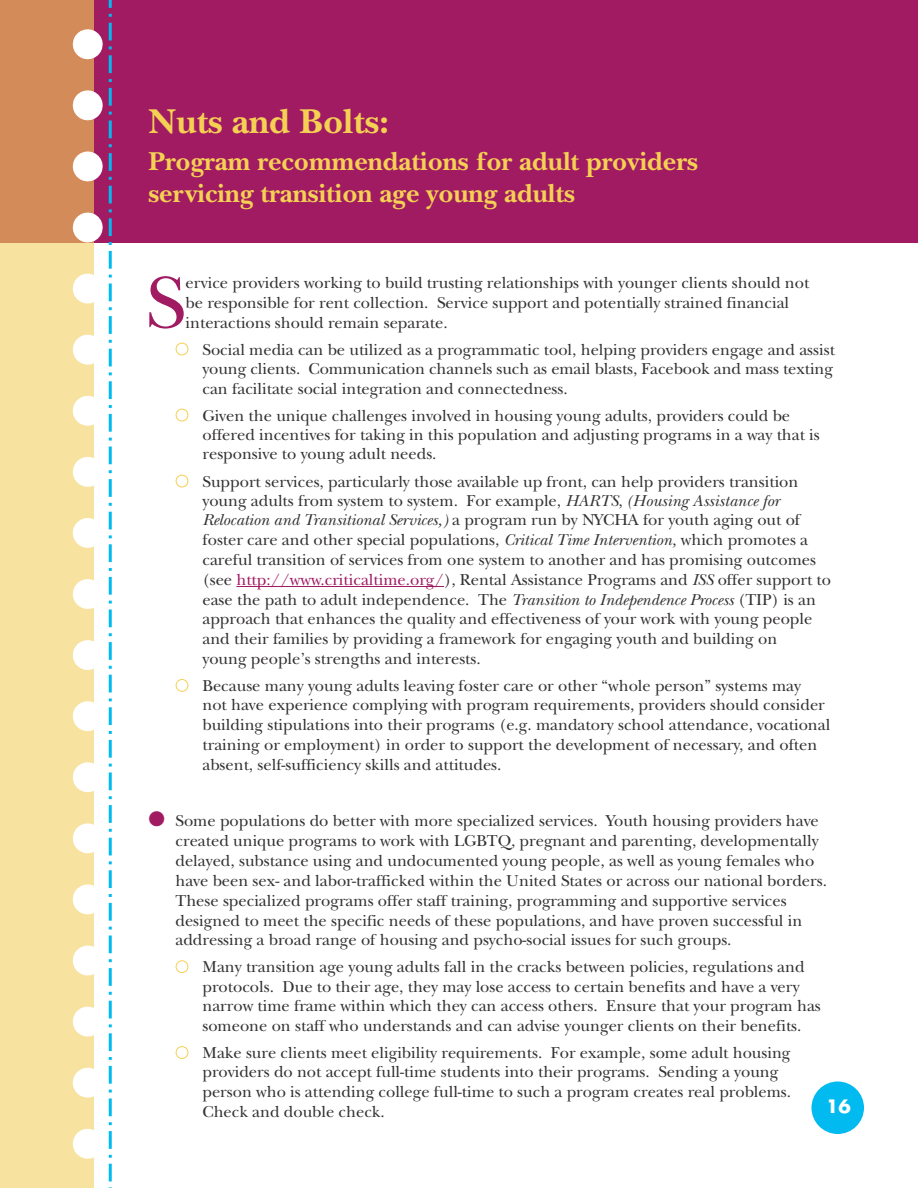
<style>
.page{position:relative;width:918px;height:1188px;background:#fff}
.page>*{position:absolute;margin:0;border:0;box-sizing:border-box;transform-origin:0 0}
.t1{font:76.5px "New Baskerville";color:#a11b63}
.t2{font:700 36px "New Baskerville";color:#f4d053}
.t3{font:700 27px/32.4px "New Baskerville";color:#f4d053}
.t4{font:700 18px "Futura";color:#fff}
.t5{font:16.5px/19.6px "New Baskerville";color:#343132}
.s1{color:#fff}
.s2{font-style:italic}
.s3{color:#a11b63}
</style>
<div class="page">
<div style="left:0;top:0;width:918px;height:243px;background:#a11b63"></div>
<div style="left:0;top:243px;width:94px;height:945px;background:#f8e29f"></div>
<div style="left:0;top:0;width:94px;height:243px;background:#d38b5a"></div>
<svg style="left:73px;top:29px;width:30px;height:1130px"></svg>
<svg style="left:109px;top:0;width:3px;height:1188px"></svg>
<div style="left:812px;top:1082px;width:52px;height:52px;background:#00baf0;border-radius:50%"></div>
<hr style="left:236px;top:586px;width:208px;height:1px;background:#a11b63">
<h2 class="t2" style="left:148px;top:100px;width:242px">Nuts and Bolts:</h2>
<h3 class="t3" style="left:148px;top:145px;width:551px">Program recommendations for adult providers servicing transition age young adults</h3>
<h1 class="t1" style="left:146px;top:258px;width:41px">S</h1>
<p class="t5" style="left:186px;top:273px;width:625px">ervice providers working to build trusting relationships with younger clients should not be responsible for rent collection. Service support and potentially strained financial interactions should remain separate.</p>
<p class="t5" style="left:202px;top:340px;width:634px;text-align:justify;text-indent:-27px"><span class="s1">●</span> Social media can be utilized as a programmatic tool, helping providers engage and assist young clients. Communication channels such as email blasts, Facebook and mass texting can facilitate social integration and connectedness.</p>
<p class="t5" style="left:202px;top:406px;width:619px;text-indent:-27px"><span class="s1">●</span> Given the unique challenges involved in housing young adults, providers could be offered incentives for taking in this population and adjusting programs in a way that is responsive to young adult needs.</p>
<p class="t5" style="left:202px;top:472px;width:630px;text-indent:-27px"><span class="s1">●</span> Support services, particularly those available up front, can help providers transition young adults from system to system. For example, <span class="s2">HARTS</span>, <span class="s2">(Housing Assistance for Relocation and Transitional Services,)</span> a program run by NYCHA for youth aging out of foster care and other special populations, <span class="s2">Critical Time Intervention,</span> which promotes a careful transition of services from one system to another and has promising outcomes (see <span class="s3">http://www.criticaltime.org/</span>), Rental Assistance Programs and <span class="s2">ISS</span> offer support to ease the path to adult independence. The <span class="s2">Transition to Independence Process</span> (TIP) is an approach that enhances the quality and effectiveness of your work with young people and their families by providing a framework for engaging youth and building on<br>young people’s strengths and interests.</p>
<p class="t5" style="left:202px;top:676px;width:629px;text-indent:-27px"><span class="s1">●</span> Because many young adults leaving foster care or other “whole person” systems may<br>not have experience complying with program requirements, providers should consider building stipulations into their programs (e.g. mandatory school attendance, vocational training or employment) in order to support the development of necessary, and often absent, self-sufficiency skills and attitudes.</p>
<p class="t5" style="left:175px;top:811px;width:653px;text-indent:-27px"><span class="s3">●</span> Some populations do better with more specialized services. Youth housing providers have created unique programs to work with LGBTQ, pregnant and parenting, developmentally delayed, substance using and undocumented young people, as well as young females who have been sex- and labor-trafficked within the United States or across our national borders.<br>These specialized programs offer staff training, programming and supportive services designed to meet the specific needs of these populations, and have proven successful in addressing a broad range of housing and psycho-social issues for such groups.</p>
<p class="t5" style="left:202px;top:958px;width:620px;text-indent:-27px"><span class="s1">●</span> Many transition age young adults fall in the cracks between policies, regulations and protocols. Due to their age, they may lose access to certain benefits and have a very narrow time frame within which they can access others. Ensure that your program has someone on staff who understands and can advise younger clients on their benefits.</p>
<p class="t5" style="left:202px;top:1043px;width:590px;text-indent:-27px"><span class="s1">●</span> Make sure clients meet eligibility requirements. For example, some adult housing providers do not accept full-time students into their programs. Sending a young person who is attending college full-time to such a program creates real problems.<br>Check and double check.</p>
<p class="t4" style="left:826px;top:1094px;width:26px">16</p>
</div>
